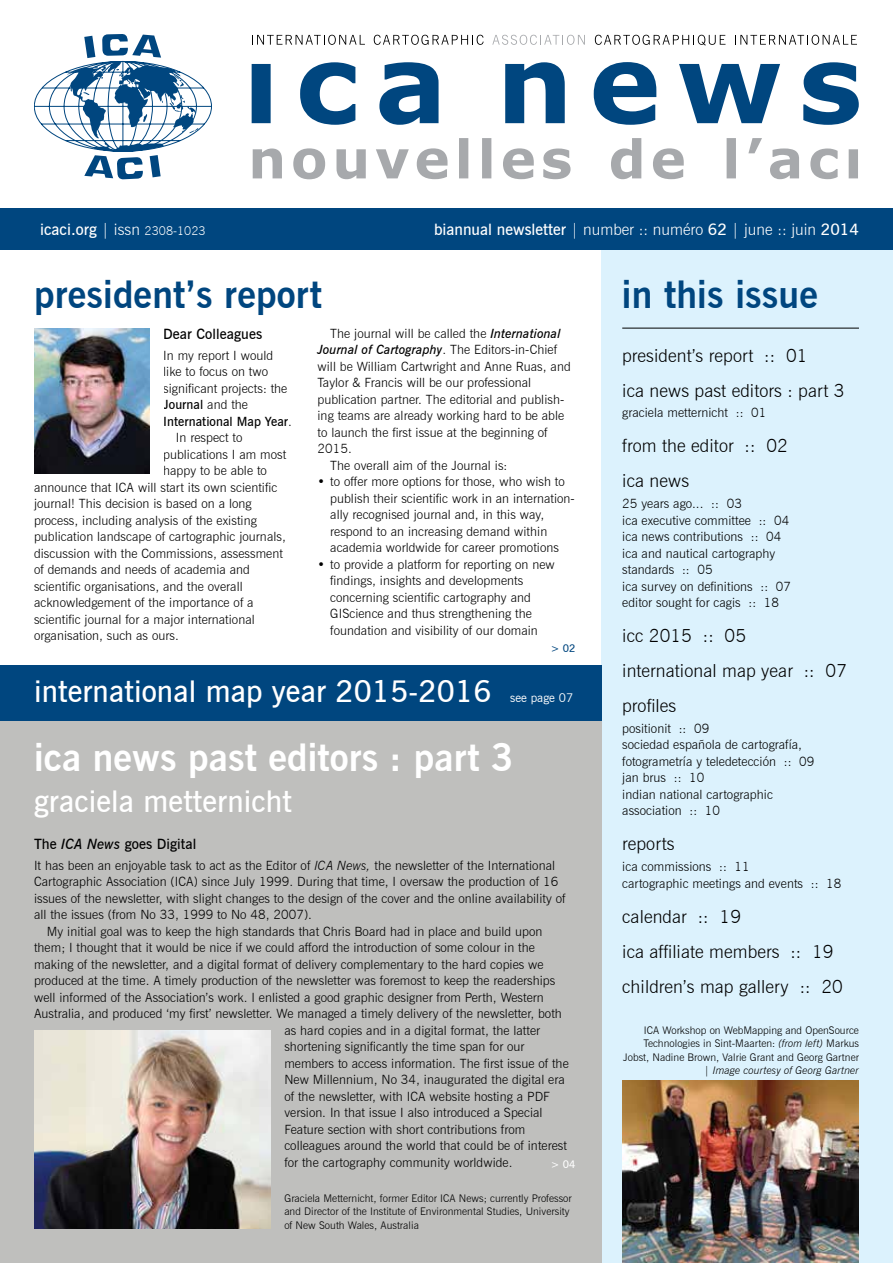
<style>
.page{position:relative;width:893px;height:1263px;background:#fff}
.page>*{position:absolute;margin:0;border:0;box-sizing:border-box;transform-origin:0 0}
.t1{font:700 37.5px "News Gothic BT";letter-spacing:.005em;color:#00467f}
.t2{font:700 37.5px "News Gothic BT";letter-spacing:.005em;color:#fff}
.t3{font:600 30px "News Gothic BT";letter-spacing:.005em;color:#fff}
.t4{font:300 18px/35px "News Gothic BT";letter-spacing:.005em;color:#000}
.t5{font:300 15.75px "News Gothic BT";color:#fff}
.t6{font:600 15.75px "News Gothic BT";color:#fff}
.t7{font:600 14.25px "News Gothic BT";letter-spacing:.005em;color:#000}
.t8{font:300 12.75px/16.5px "News Gothic BT";letter-spacing:.005em;color:#000}
.t9{font:italic 600 12.75px "News Gothic BT";letter-spacing:.005em;color:#000}
.t10{font:600 12.75px "News Gothic BT";letter-spacing:.005em;color:#000}
.t11{font:12px "News Gothic BT";letter-spacing:.005em;color:#fff}
.t12{font:300 10.5px/13.5px "News Gothic BT";letter-spacing:.005em;color:#000;text-align:right}
.t13{font:600 10.5px "News Gothic BT";color:#00467f}
.t14{font:600 10.5px "News Gothic BT";color:#fff}
.s1{font-weight:300}
.s2{font-weight:300;font-size:12px}
.s3{font-weight:600}
.s4{font-weight:600;font-style:italic}
.s5{font-weight:300;font-style:normal}
.s6{font-style:italic}
</style>
<div class="page">
<div style="left:601px;top:245px;width:292px;height:1018px;background:#dcf2fd"></div>
<div style="left:0;top:720px;width:601px;height:543px;background:#bfbfbd"></div>
<hr style="left:622px;top:328px;width:237px;height:1px;background:#000">
<div style="left:0;top:208px;width:893px;height:41px;background:#00467f"></div>
<svg style="left:252px;top:62px;width:607px;height:63px"></svg>
<svg style="left:253px;top:138px;width:605px;height:41px"></svg>
<svg style="left:252px;top:35px;width:113px;height:10px"></svg>
<svg style="left:374px;top:35px;width:110px;height:10px"></svg>
<svg style="left:595px;top:35px;width:130px;height:10px"></svg>
<svg style="left:735px;top:35px;width:122px;height:10px"></svg>
<svg style="left:492px;top:35px;width:93px;height:10px"></svg>
<img style="left:34px;top:328px;width:116px;height:145px">
<svg style="left:34px;top:34px;width:178px;height:145px"></svg>
<img style="left:34px;top:1030px;width:236px;height:199px">
<img style="left:622px;top:1080px;width:237px;height:183px">
<div style="left:0;top:665px;width:601px;height:55px;background:#00467f"></div>
<p class="t6" style="left:40px;top:220px;width:167px">icaci.org <span class="s1">| issn</span> <span class="s2">2308-1023</span></p>
<h1 class="t1" style="left:34px;top:272px;width:289px">president’s report</h1>
<p class="t5" style="left:434px;top:220px;width:426px"><span class="s3">biannual newsletter</span> | number :: numéro <span class="s3">62</span> | june :: juin <span class="s3">2014</span></p>
<h1 class="t1" style="left:622px;top:272px;width:198px">in this issue</h1>
<p class="t7" style="left:163px;top:325px;width:101px">Dear Colleagues</p>
<p class="t8" style="left:163px;top:347px;width:112px">In my report I would</p>
<p class="t8" style="left:163px;top:363px;width:107px">like to focus on two</p>
<p class="t8" style="left:163px;top:380px;width:126px">significant projects: the</p>
<p class="t10" style="left:163px;top:397px;width:86px">Journal <span class="s1">and the</span></p>
<p class="t10" style="left:163px;top:413px;width:130px">International Map Year<span class="s1">.</span></p>
<p class="t8" style="left:176px;top:429px;width:68px">In respect to</p>
<p class="t8" style="left:163px;top:446px;width:125px">publications I am most</p>
<p class="t8" style="left:163px;top:462px;width:105px">happy to be able to</p>
<p class="t8" style="left:34px;top:479px;width:245px">announce that ICA will start its own scientific</p>
<p class="t8" style="left:34px;top:495px;width:219px">journal! This decision is based on a long</p>
<p class="t8" style="left:34px;top:512px;width:224px">process, including analysis of the existing</p>
<p class="t8" style="left:34px;top:528px;width:253px">publication landscape of cartographic journals,</p>
<p class="t8" style="left:34px;top:545px;width:250px">discussion with the Commissions, assessment</p>
<p class="t8" style="left:34px;top:561px;width:217px">of demands and needs of academia and</p>
<p class="t8" style="left:34px;top:578px;width:210px">scientific organisations, and the overall</p>
<p class="t8" style="left:34px;top:594px;width:221px">acknowledgement of the importance of a</p>
<p class="t8" style="left:34px;top:611px;width:222px">scientific journal for a major international</p>
<p class="t8" style="left:34px;top:627px;width:146px">organisation, such as ours.</p>
<p class="t8" style="left:330px;top:325px;width:232px">The journal will be called the <span class="s4">International</span></p>
<p class="t9" style="left:317px;top:342px;width:241px">Journal of Cartography<span class="s5">. The Editors-in-Chief</span></p>
<p class="t8" style="left:317px;top:358px;width:255px">will be William Cartwright and Anne Ruas, and</p>
<p class="t8" style="left:317px;top:374px;width:215px">Taylor &amp; Francis will be our professional</p>
<p class="t8" style="left:317px;top:391px;width:248px">publication partner. The editorial and publish-</p>
<p class="t8" style="left:317px;top:407px;width:248px">ing teams are already working hard to be able</p>
<p class="t8" style="left:317px;top:424px;width:232px">to launch the first issue at the beginning of</p>
<p class="t8" style="left:317px;top:440px;width:36px">2015.</p>
<p class="t8" style="left:330px;top:457px;width:179px">The overall aim of the Journal is:</p>
<p class="t8" style="left:330px;top:473px;width:246px;text-indent:-13px">• to offer more options for those, who wish to publish their scientific work in an internation&shy;ally recognised journal and, in this way, respond to an increasing demand within academia worldwide for career promotions</p>
<p class="t8" style="left:330px;top:556px;width:226px;text-indent:-13px">• to provide a platform for reporting on new findings, insights and developments concerning scientific cartography and GIScience and thus strengthening the foundation and visibility of our domain</p>
<p class="t13" style="left:551px;top:642px;width:26px">&gt; 02</p>
<h2 class="t3" style="left:34px;top:673px;width:459px">international map year 2015-2016</h2>
<p class="t11" style="left:510px;top:690px;width:65px">see page 07</p>
<h1 class="t2" style="left:34px;top:735px;width:481px">ica news past editors : part 3</h1>
<h2 class="t3" style="left:34px;top:783px;width:260px">graciela metternicht</h2>
<p class="t7" style="left:34px;top:835px;width:164px">The <span class="s6">ICA News</span> goes Digital</p>
<p class="t8" style="left:34px;top:857px;width:523px">It has been an enjoyable task to act as the Editor of <span class="s6">ICA News,</span> the newsletter of the International</p>
<p class="t8" style="left:34px;top:873px;width:526px">Cartographic Association (ICA) since July 1999. During that time, I oversaw the production of 16</p>
<p class="t8" style="left:34px;top:890px;width:533px">issues of the newsletter, with slight changes to the design of the cover and the online availability of</p>
<p class="t8" style="left:34px;top:906px;width:280px">all the issues (from No 33, 1999 to No 48, 2007).</p>
<p class="t8" style="left:47px;top:923px;width:497px">My initial goal was to keep the high standards that Chris Board had in place and build upon</p>
<p class="t8" style="left:34px;top:939px;width:502px">them; I thought that it would be nice if we could afford the introduction of some colour in the</p>
<p class="t8" style="left:34px;top:956px;width:511px">making of the newsletter, and a digital format of delivery complementary to the hard copies we</p>
<p class="t8" style="left:34px;top:972px;width:523px">produced at the time. A timely production of the newsletter was foremost to keep the readerships</p>
<p class="t8" style="left:34px;top:989px;width:511px">well informed of the Association’s work. I enlisted a good graphic designer from Perth, Western</p>
<p class="t8" style="left:34px;top:1005px;width:529px">Australia, and produced ‘my first’ newsletter. We managed a timely delivery of the newsletter, both</p>
<p class="t8" style="left:284px;top:1022px;width:257px">as hard copies and in a digital format, the latter</p>
<p class="t8" style="left:284px;top:1038px;width:242px">shortening significantly the time span for our</p>
<p class="t8" style="left:284px;top:1055px;width:286px">members to access information. The first issue of the</p>
<p class="t8" style="left:284px;top:1071px;width:282px">New Millennium, No 34, inaugurated the digital era</p>
<p class="t8" style="left:284px;top:1088px;width:267px">of the newsletter, with ICA website hosting a PDF</p>
<p class="t8" style="left:284px;top:1104px;width:260px">version. In that issue I also introduced a Special</p>
<p class="t8" style="left:284px;top:1121px;width:242px">Feature section with short contributions from</p>
<p class="t8" style="left:284px;top:1137px;width:284px">colleagues around the world that could be of interest</p>
<p class="t8" style="left:284px;top:1154px;width:230px">for the cartography community worldwide.</p>
<p class="t14" style="left:551px;top:1158px;width:26px">&gt; 04</p>
<p class="t12" style="left:284px;top:1191px;width:289px;text-align:left">Graciela Metternicht, former Editor ICA News; currently Professor and Director of the Institute of Environmental Studies, University of New South Wales, Australia</p>
<h3 class="t4" style="left:622px;top:338px;width:224px">president’s report :: 01<br>ica news past editors : part 3</h3>
<p class="t8" style="left:622px;top:404px;width:146px">graciela metternicht :: 01</p>
<h3 class="t4" style="left:622px;top:428px;width:167px">from the editor :: 02 ica news</h3>
<p class="t8" style="left:622px;top:495px;width:170px">25 years ago... :: 03<br>ica executive committee :: 04 ica news contributions :: 04 ica and nautical cartography standards :: 05<br>ica survey on definitions :: 07 editor sought for cagis :: 18</p>
<h3 class="t4" style="left:622px;top:618px;width:226px">icc 2015 :: 05<br>international map year :: 07 profiles</h3>
<p class="t8" style="left:622px;top:720px;width:194px">positionit :: 09<br>sociedad española de cartografía, fotogrametría y teledetección :: 09 jan brus :: 10<br>indian national cartographic association :: 10</p>
<h3 class="t4" style="left:622px;top:826px;width:54px">reports</h3>
<p class="t8" style="left:622px;top:858px;width:221px">ica commissions :: 11<br>cartographic meetings and events :: 18</p>
<h3 class="t4" style="left:622px;top:899px;width:222px">calendar :: 19<br>ica affiliate members :: 19 children’s map gallery :: 20</h3>
<p class="t12" style="left:623px;top:1023px;width:237px">ICA Workshop on WebMapping and OpenSource Technologies in Sint-Maarten: <span class="s6">(from left)</span> Markus Jobst, Nadine Brown, Valrie Grant and Georg Gartner | <span class="s6">Image courtesy of Georg Gartner</span></p>
</div>
